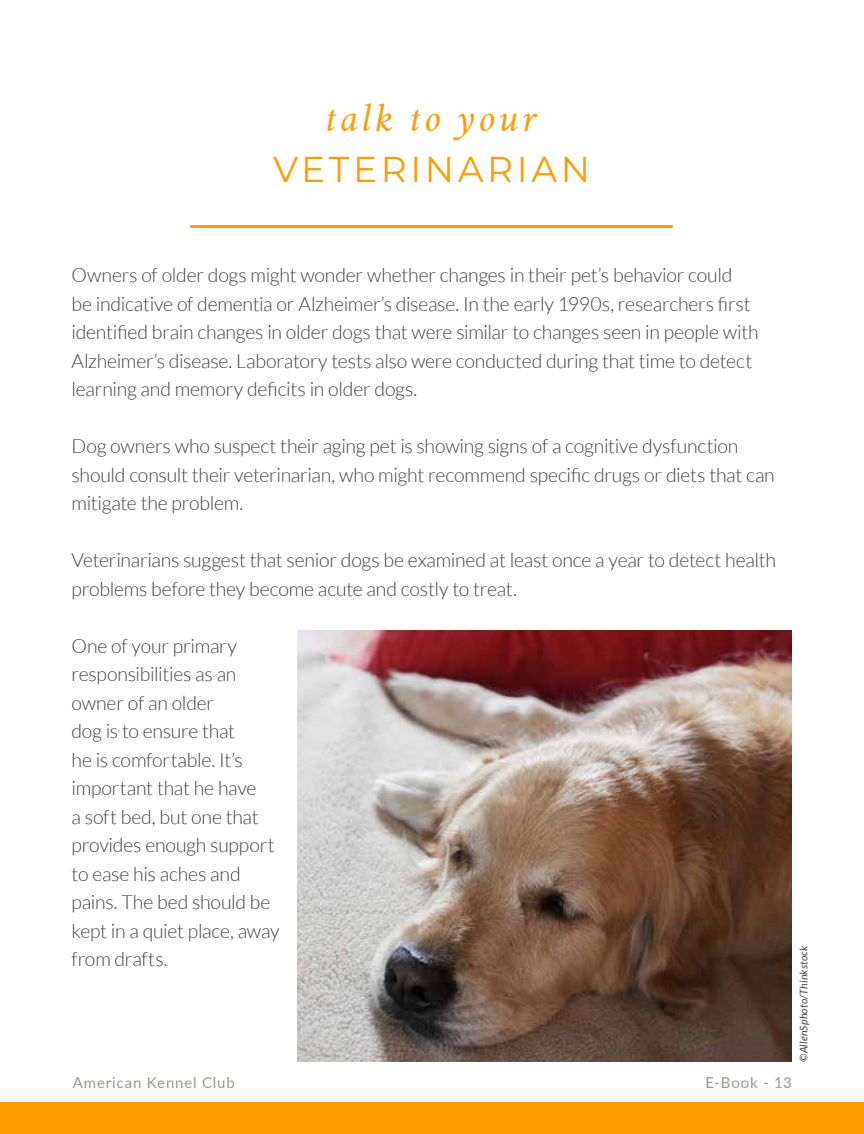
<style>
.page{position:relative;width:864px;height:1134px;background:#fff}
.page>*{position:absolute;margin:0;border:0;box-sizing:border-box;transform-origin:0 0}
.t1{font:36px "Montserrat";letter-spacing:.1em;color:#ff9c00}
.t2{font:italic 36px "Crimson Text";letter-spacing:.1em;color:#ff9c00}
.t3{font:300 19.5px/28.5px "Lato";letter-spacing:-.015em;color:#414042}
.t4{font:15px "Lato";letter-spacing:.055em;color:#979891}
.t5{font:italic 10.5px "Lato";letter-spacing:.02em;color:#414042}
</style>
<div class="page">
<div style="left:0;top:1102px;width:864px;height:32px;background:#ff9c00"></div>
<hr style="left:190px;top:225px;width:483px;height:3px;background:#ff9c00">
<img style="left:297px;top:631px;width:495px;height:431px">
<h1 class="t2" style="left:326px;top:97px;width:213px">talk to your</h1>
<h1 class="t1" style="left:273px;top:145px;width:318px">VETERINARIAN</h1>
<p class="t3" style="left:72px;top:261px;width:689px">Owners of older dogs might wonder whether changes in their pet’s behavior could<br>be indicative of dementia or Alzheimer’s disease. In the early 1990s, researchers first identified brain changes in older dogs that were similar to changes seen in people with Alzheimer’s disease. Laboratory tests also were conducted during that time to detect learning and memory deficits in older dogs.</p>
<p class="t3" style="left:72px;top:432px;width:705px">Dog owners who suspect their aging pet is showing signs of a cognitive dysfunction should consult their veterinarian, who might recommend specific drugs or diets that can mitigate the problem.</p>
<p class="t3" style="left:72px;top:546px;width:706px">Veterinarians suggest that senior dogs be examined at least once a year to detect health problems before they become acute and costly to treat.</p>
<p class="t3" style="left:72px;top:631px;width:210px">One of your primary responsibilities as an owner of an older<br>dog is to ensure that<br>he is comfortable. It’s important that he have<br>a soft bed, but one that provides enough support to ease his aches and pains. The bed should be kept in a quiet place, away from drafts.</p>
<p class="t4" style="left:73px;top:1072px;width:164px">American Kennel Club</p>
<p class="t4" style="left:706px;top:1072px;width:88px">E-Book - 13</p>
<p class="t5" style="left:798px;top:1062px;width:118px;rotate:-90deg">©AllenSphoto/Thinkstock</p>
</div>
